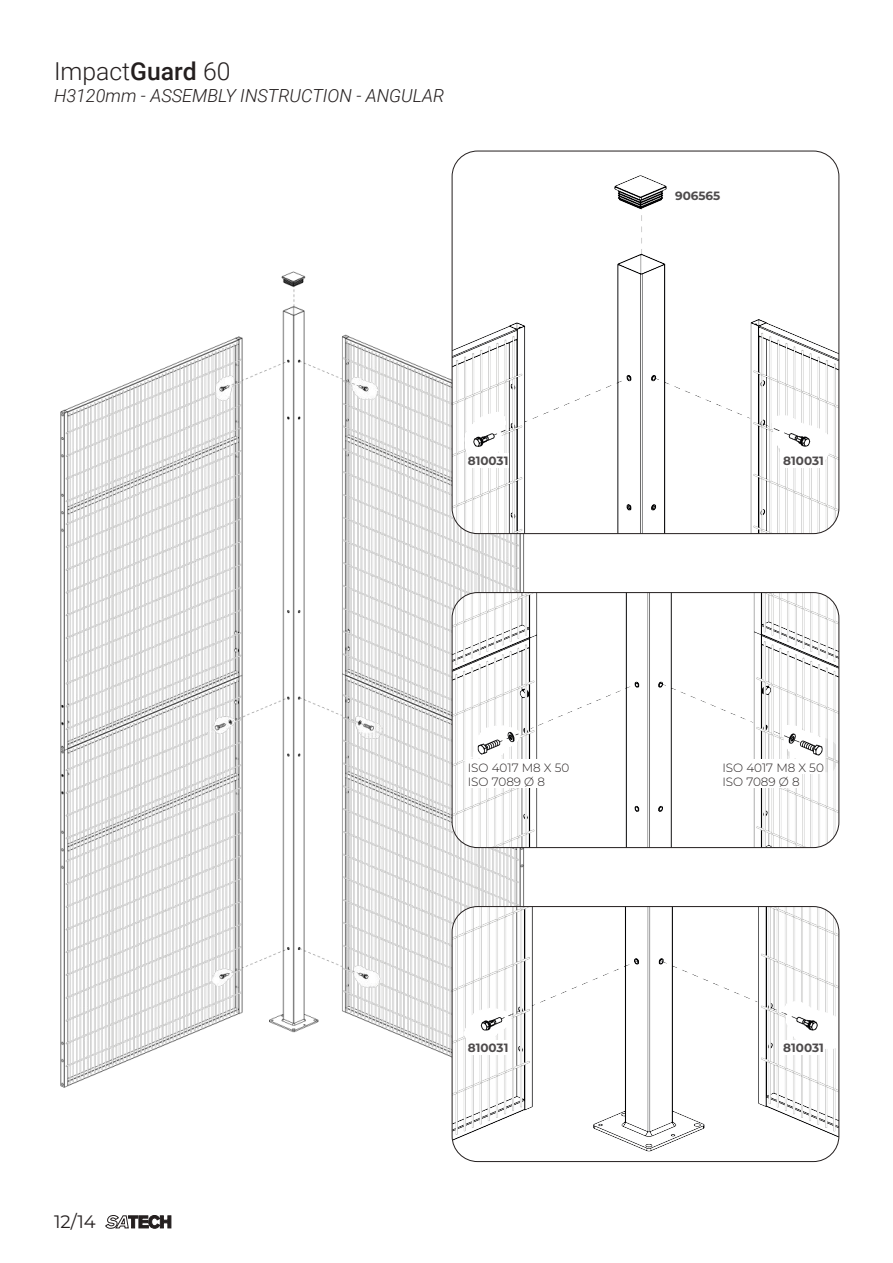
<style>
.page{position:relative;width:893px;height:1263px;background:#fff}
.page>*{position:absolute;margin:0;border:0;box-sizing:border-box;transform-origin:0 0}
.t1{font:300 24.75px "Roboto";color:#241f1f}
.t2{font:italic 300 18px "Roboto";color:#241f1f}
.t3{font:18px "Montserrat";color:#241f1f}
.t4{font:300 12px "Montserrat";color:#241f1f}
.t5{font:700 12px "Montserrat";color:#4e4b4c}
.s1{font-weight:500}
</style>
<div class="page">
<svg style="left:105px;top:1215px;width:66px;height:13px"></svg>
<img style="left:60px;top:258px;width:556px;height:844px">
<img style="left:452px;top:151px;width:387px;height:383px">
<img style="left:452px;top:906px;width:387px;height:255px">
<div style="left:452px;top:906px;width:387px;height:255px;border:1px solid #241f1f;border-radius:26px"></div>
<img style="left:452px;top:593px;width:387px;height:254px">
<div style="left:452px;top:592px;width:387px;height:256px;border:1px solid #241f1f;border-radius:26px"></div>
<div style="left:783px;top:454px;width:41px;height:14px;background:#fff"></div>
<div style="left:783px;top:1040px;width:41px;height:14px;background:#fff"></div>
<div style="left:468px;top:454px;width:40px;height:14px;background:#fff"></div>
<div style="left:468px;top:1040px;width:40px;height:14px;background:#fff"></div>
<div style="left:468px;top:760px;width:101px;height:14px;background:#fff"></div>
<div style="left:722px;top:760px;width:102px;height:14px;background:#fff"></div>
<div style="left:722px;top:774px;width:78px;height:14px;background:#fff"></div>
<div style="left:468px;top:774px;width:77px;height:14px;background:#fff"></div>
<h1 class="t1" style="left:54px;top:54px;width:178px">Impact<span class="s1">Guard</span> 60</h1>
<h2 class="t2" style="left:54px;top:83px;width:392px">H3120mm - ASSEMBLY INSTRUCTION - ANGULAR</h2>
<p class="t5" style="left:468px;top:452px;width:42px">810031</p>
<p class="t5" style="left:675px;top:187px;width:47px">906565</p>
<p class="t5" style="left:783px;top:452px;width:42px">810031</p>
<h2 class="t3" style="left:54px;top:1209px;width:43px">12/14</h2>
<p class="t4" style="left:468px;top:759px;width:103px">ISO 4017 M8 X 50</p>
<p class="t4" style="left:722px;top:759px;width:103px">ISO 4017 M8 X 50</p>
<p class="t4" style="left:468px;top:773px;width:79px">ISO 7089 Ø 8</p>
<p class="t4" style="left:722px;top:773px;width:79px">ISO 7089 Ø 8</p>
<p class="t5" style="left:468px;top:1039px;width:42px">810031</p>
<p class="t5" style="left:783px;top:1039px;width:42px">810031</p>
</div>
